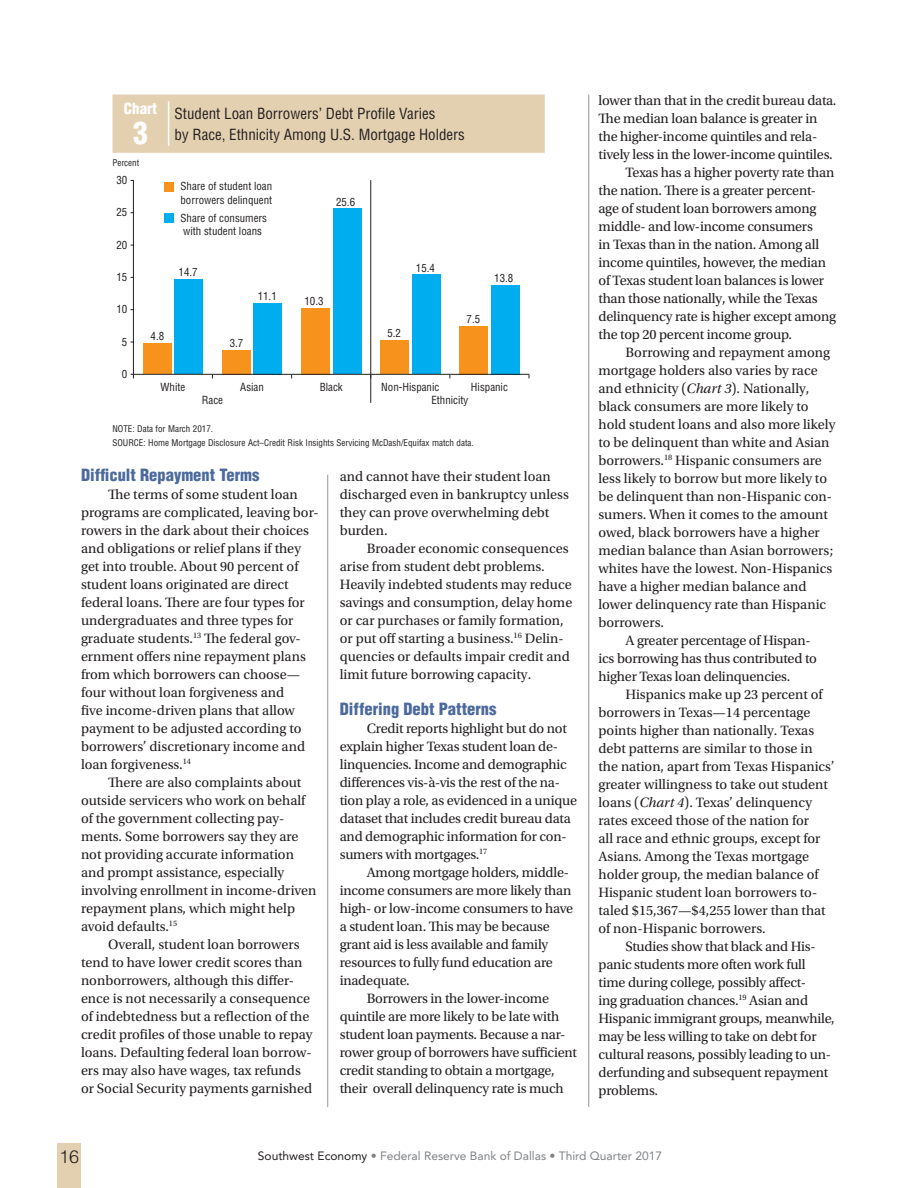
<style>
.page{position:relative;width:918px;height:1188px;background:#fff}
.page>*{position:absolute;margin:0;border:0;box-sizing:border-box;transform-origin:0 0}
.Chart{font:900 condensed 30px "Helvetica LT Std";color:#fff}
.t1{font:300 18px "Helvetica LT Std";color:#231f20}
.ArticleSubhead{font:900 condensed 16.5px "Helvetica LT Std";color:#4b699e}
.ChartTitle{font:condensed 15px/21px "Helvetica LT Std";color:#231f20}
.Chart_word{font:900 condensed 15px "Helvetica LT Std";color:#fff}
.ArticleIndent{font:14.25px/18px "Utopia Std";letter-spacing:-.005em;color:#231f20}
.t2{font:12px "Avenir LT Std";color:#808285}
.t3{font:condensed 10.95px/13px "Helvetica LT Std";color:#231f20}
.Source{font:condensed 9px "Helvetica LT Std";color:#231f20}
.ChartAxis{font:condensed 9px "Helvetica LT Std";color:#231f20}
.s1{font-style:italic}
.s2{color:#231f20}
</style>
<div class="page">
<div style="left:57px;top:1144px;width:24px;height:44px;background:#e3d0b0"></div>
<hr style="left:327px;top:475px;width:1px;height:632px;background:#939598">
<hr style="left:588px;top:94px;width:1px;height:1013px;background:#939598">
<div style="left:112px;top:94px;width:433px;height:59px;background:#e3d0b0"></div>
<hr style="left:168px;top:102px;width:1px;height:44px;background:#fff">
<hr style="left:133px;top:180px;width:1px;height:194px;background:#231f20">
<div style="left:175px;top:279px;width:28px;height:95px;background:#00aeef"></div>
<div style="left:254px;top:303px;width:28px;height:71px;background:#00aeef"></div>
<div style="left:333px;top:209px;width:28px;height:165px;background:#00aeef"></div>
<div style="left:412px;top:275px;width:28px;height:99px;background:#00aeef"></div>
<div style="left:491px;top:285px;width:28px;height:89px;background:#00aeef"></div>
<div style="left:143px;top:343px;width:28px;height:31px;background:#f7931d"></div>
<div style="left:222px;top:350px;width:29px;height:24px;background:#f7931d"></div>
<div style="left:301px;top:308px;width:29px;height:66px;background:#f7931d"></div>
<div style="left:380px;top:341px;width:29px;height:33px;background:#f7931d"></div>
<div style="left:459px;top:326px;width:29px;height:48px;background:#f7931d"></div>
<div style="left:165px;top:214px;width:9px;height:9px;background:#00aeef"></div>
<div style="left:165px;top:182px;width:9px;height:9px;background:#f7931d"></div>
<hr style="left:370px;top:180px;width:1px;height:223px;background:#231f20">
<hr style="left:133px;top:374px;width:396px;height:1px;background:#231f20">
<p class="Chart_word" style="left:124px;top:99px;width:35px">Chart</p>
<p class="Chart" style="left:133px;top:114px;width:16px">3</p>
<p class="ChartAxis" style="left:112px;top:157px;width:28px">Percent</p>
<p class="t3" style="left:116px;top:174px;width:12px">30</p>
<p class="t3" style="left:116px;top:206px;width:12px">25</p>
<p class="t3" style="left:116px;top:238px;width:12px">20</p>
<p class="t3" style="left:116px;top:271px;width:12px">15</p>
<p class="t3" style="left:116px;top:303px;width:12px">10</p>
<p class="t3" style="left:122px;top:335px;width:7px">5</p>
<p class="t3" style="left:122px;top:367px;width:7px">0</p>
<p class="t3" style="left:151px;top:330px;width:15px">4.8</p>
<p class="ChartTitle" style="left:175px;top:102px;width:292px">Student Loan Borrowers’ Debt Profile Varies<br>by Race, Ethnicity Among U.S. Mortgage Holders</p>
<p class="t3" style="left:180px;top:180px;width:93px">Share of student loan borrowers delinquent</p>
<p class="t3" style="left:180px;top:211px;width:88px">Share of consumers with student loans</p>
<p class="t3" style="left:179px;top:266px;width:21px">14.7</p>
<p class="t3" style="left:230px;top:336px;width:15px">3.7</p>
<p class="t3" style="left:258px;top:289px;width:21px">11.1</p>
<p class="t3" style="left:336px;top:195px;width:21px">25.6</p>
<p class="t3" style="left:304px;top:294px;width:21px">10.3</p>
<p class="t3" style="left:416px;top:261px;width:21px">15.4</p>
<p class="t3" style="left:387px;top:327px;width:15px">5.2</p>
<p class="t3" style="left:467px;top:312px;width:15px">7.5</p>
<p class="t3" style="left:494px;top:271px;width:21px">13.8</p>
<p class="t3" style="left:161px;top:380px;width:26px">White</p>
<p class="t3" style="left:240px;top:380px;width:25px">Asian</p>
<p class="t3" style="left:320px;top:380px;width:25px">Black</p>
<p class="t3" style="left:381px;top:380px;width:60px">Non-Hispanic</p>
<p class="t3" style="left:471px;top:380px;width:38px">Hispanic</p>
<p class="t3" style="left:202px;top:393px;width:23px">Race</p>
<p class="t3" style="left:431px;top:393px;width:38px">Ethnicity</p>
<p class="Source" style="left:112px;top:423px;width:102px">NOTE: Data for March 2017.</p>
<p class="Source" style="left:112px;top:437px;width:363px">SOURCE: Home Mortgage Disclosure Act–Credit Risk Insights Servicing McDash/Equifax match data.</p>
<p class="ArticleSubhead" style="left:81px;top:464px;width:180px">Difficult Repayment Terms</p>
<p class="ArticleIndent" style="left:81px;top:485px;width:239px;text-indent:27px">The terms of some student loan programs are complicated, leaving bor&shy;rowers in the dark about their choices and obligations or relief plans if they get into trouble. About 90 percent of student loans originated are direct federal loans. There are four types for undergraduates and three types for graduate students.<sup>13</sup> The federal gov&shy;ernment offers nine repayment plans from which borrowers can choose— four without loan forgiveness and<br>five income-driven plans that allow payment to be adjusted according to borrowers’ discretionary income and loan forgiveness.<sup>14</sup></p>
<p class="ArticleIndent" style="left:81px;top:773px;width:237px;text-indent:27px">There are also complaints about outside servicers who work on behalf of the government collecting pay&shy;ments. Some borrowers say they are not providing accurate information and prompt assistance, especially involving enrollment in income-driven repayment plans, which might help avoid defaults.<sup>15</sup></p>
<p class="ArticleIndent" style="left:81px;top:935px;width:233px;text-indent:27px">Overall, student loan borrowers tend to have lower credit scores than nonborrowers, although this differ&shy;ence is not necessarily a consequence of indebtedness but a reflection of the credit profiles of those unable to repay loans. Defaulting federal loan borrow&shy;ers may also have wages, tax refunds or Social Security payments garnished</p>
<p class="ArticleIndent" style="left:340px;top:467px;width:231px">and cannot have their student loan discharged even in bankruptcy unless they can prove overwhelming debt burden.</p>
<p class="ArticleIndent" style="left:340px;top:539px;width:234px;text-indent:27px">Broader economic consequences arise from student debt problems.<br>Heavily indebted students may reduce savings and consumption, delay home or car purchases or family formation, or put off starting a business.<sup>16</sup> Delin&shy;quencies or defaults impair credit and limit future borrowing capacity.</p>
<p class="ArticleSubhead" style="left:340px;top:698px;width:158px">Differing Debt Patterns</p>
<p class="ArticleIndent" style="left:340px;top:719px;width:239px;text-indent:27px">Credit reports highlight but do not explain higher Texas student loan de&shy;linquencies. Income and demographic differences vis-à-vis the rest of the na&shy;tion play a role, as evidenced in a unique dataset that includes credit bureau data and demographic information for con&shy;sumers with mortgages.<sup>17</sup></p>
<p class="ArticleIndent" style="left:340px;top:863px;width:235px;text-indent:27px">Among mortgage holders, middle&shy;income consumers are more likely than high- or low-income consumers to have a student loan. This may be because grant aid is less available and family resources to fully fund education are inadequate.</p>
<p class="ArticleIndent" style="left:340px;top:989px;width:239px;text-indent:27px">Borrowers in the lower-income quintile are more likely to be late with student loan payments. Because a nar&shy;rower group of borrowers have sufficient credit standing to obtain a mortgage, their overall delinquency rate is much</p>
<p class="ArticleIndent" style="left:598px;top:92px;width:240px">lower than that in the credit bureau data.<br>The median loan balance is greater in the higher-income quintiles and rela&shy;tively less in the lower-income quintiles.</p>
<p class="ArticleIndent" style="left:598px;top:164px;width:239px;text-indent:27px">Texas has a higher poverty rate than the nation. There is a greater percent&shy;age of student loan borrowers among middle- and low-income consumers<br>in Texas than in the nation. Among all income quintiles, however, the median of Texas student loan balances is lower than those nationally, while the Texas delinquency rate is higher except among the top 20 percent income group.</p>
<p class="ArticleIndent" style="left:598px;top:344px;width:238px;text-indent:27px">Borrowing and repayment among mortgage holders also varies by race and ethnicity (<span class="s1">Chart 3</span>). Nationally, black consumers are more likely to hold student loans and also more likely to be delinquent than white and Asian borrowers.<sup>18</sup> Hispanic consumers are less likely to borrow but more likely to be delinquent than non-Hispanic con&shy;sumers. When it comes to the amount owed, black borrowers have a higher median balance than Asian borrowers; whites have the lowest. Non-Hispanics have a higher median balance and lower delinquency rate than Hispanic borrowers.</p>
<p class="ArticleIndent" style="left:598px;top:632px;width:220px;text-indent:27px">A greater percentage of Hispan&shy;ics borrowing has thus contributed to higher Texas loan delinquencies.</p>
<p class="ArticleIndent" style="left:598px;top:686px;width:238px;text-indent:27px">Hispanics make up 23 percent of borrowers in Texas—14 percentage points higher than nationally. Texas debt patterns are similar to those in the nation, apart from Texas Hispanics’ greater willingness to take out student loans (<span class="s1">Chart 4</span>). Texas’ delinquency rates exceed those of the nation for<br>all race and ethnic groups, except for Asians. Among the Texas mortgage holder group, the median balance of Hispanic student loan borrowers to&shy;taled $15,367—$4,255 lower than that of non-Hispanic borrowers.</p>
<p class="ArticleIndent" style="left:598px;top:938px;width:238px;text-indent:27px">Studies show that black and His&shy;panic students more often work full time during college, possibly affect-<br>ing graduation chances.<sup>19</sup> Asian and Hispanic immigrant groups, meanwhile, may be less willing to take on debt for cultural reasons, possibly leading to un&shy;derfunding and subsequent repayment problems.</p>
<p class="t1" style="left:59px;top:1146px;width:22px">16</p>
<p class="t2" style="left:258px;top:1149px;width:406px"><span class="s2">Southwest Economy</span> • Federal Reserve Bank of Dallas • Third Quarter 2017</p>
</div>
